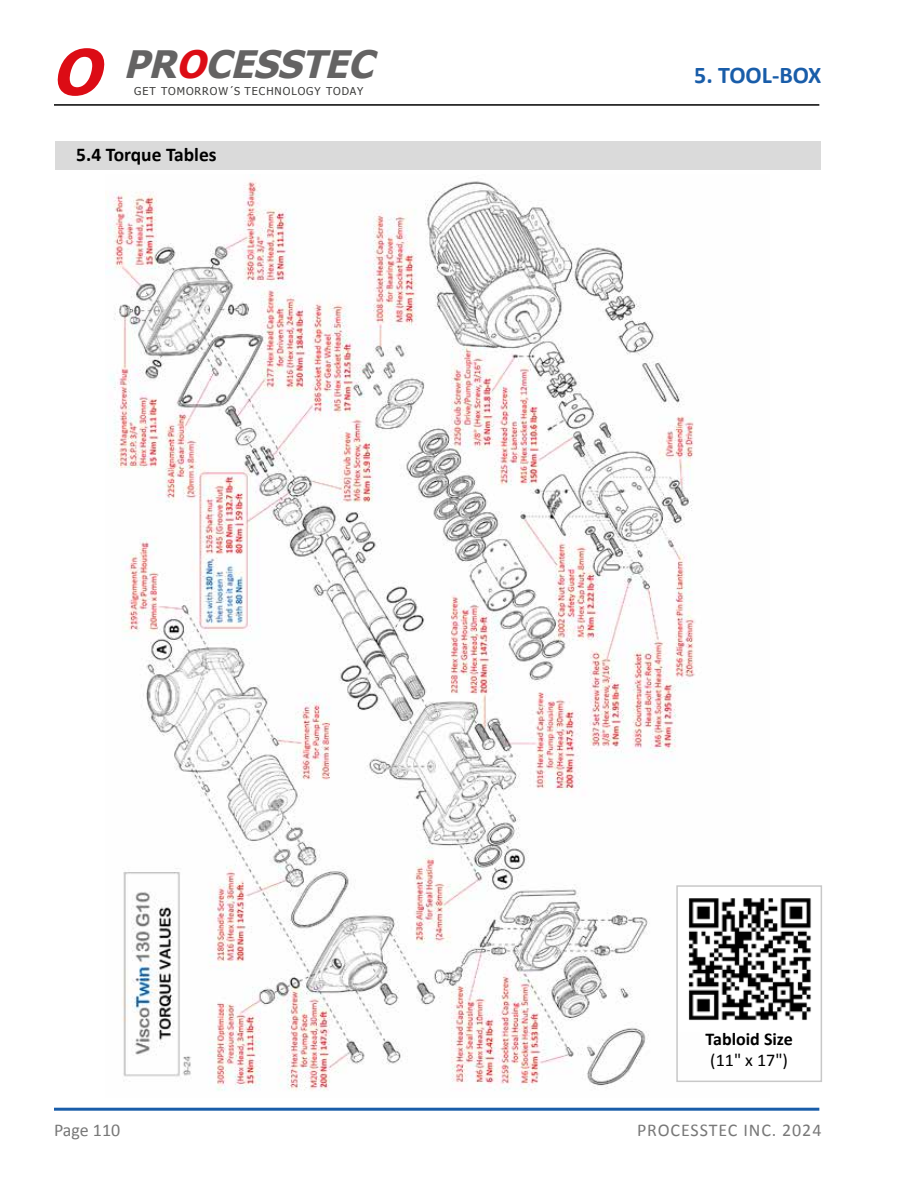
<style>
.page{position:relative;width:918px;height:1188px;background:#fff}
.page>*{position:absolute;margin:0;border:0;box-sizing:border-box;transform-origin:0 0}
.t1{font:italic 700 63px "Tahoma";color:#dc0c15}
.t2{font:italic 700 37.8px "Tahoma";color:#646363}
.t3{font:700 24px "Calibri";color:#195da9}
.t4{font:700 19.5px "Calibri";color:#000}
.t5{font:18px "Calibri";letter-spacing:.05em;color:#787878}
.t6{font:700 18px "Calibri";color:#000}
.t7{font:18px "Calibri";color:#000}
.t8{font:10.8px "Tahoma";letter-spacing:.09em;color:#3c3c3b}
.s1{color:#dc0c15}
</style>
<div class="page">
<hr style="left:54px;top:104px;width:765px;height:2px;background:#000">
<hr style="left:54px;top:1108px;width:765px;height:3px;background:#195da9">
<div style="left:55px;top:141px;width:765px;height:28px;background:#dadada"></div>
<img style="left:107px;top:175px;width:588px;height:916px">
<img style="left:679px;top:888px;width:132px;height:143px">
<div style="left:676px;top:885px;width:146px;height:197px;border:2px solid #c8c8c8"></div>
<h1 class="t1" style="left:51px;top:28px;width:70px">O</h1>
<h2 class="t2" style="left:123px;top:38px;width:263px">PR<span class="s1">O</span>CESSTEC</h2>
<p class="t8" style="left:134px;top:84px;width:230px">GET TOMORROW´S TECHNOLOGY TODAY</p>
<h3 class="t4" style="left:76px;top:141px;width:142px">5.4 Torque Tables</h3>
<h3 class="t3" style="left:694px;top:58px;width:129px">5. TOOL-BOX</h3>
<h3 class="t6" style="left:706px;top:1026px;width:89px">Tabloid Size</h3>
<h3 class="t7" style="left:710px;top:1047px;width:79px">(11" x 17")</h3>
<h3 class="t5" style="left:54px;top:1117px;width:68px">Page 110</h3>
<h3 class="t5" style="left:637px;top:1117px;width:186px">PROCESSTEC INC. 2024</h3>
</div>
